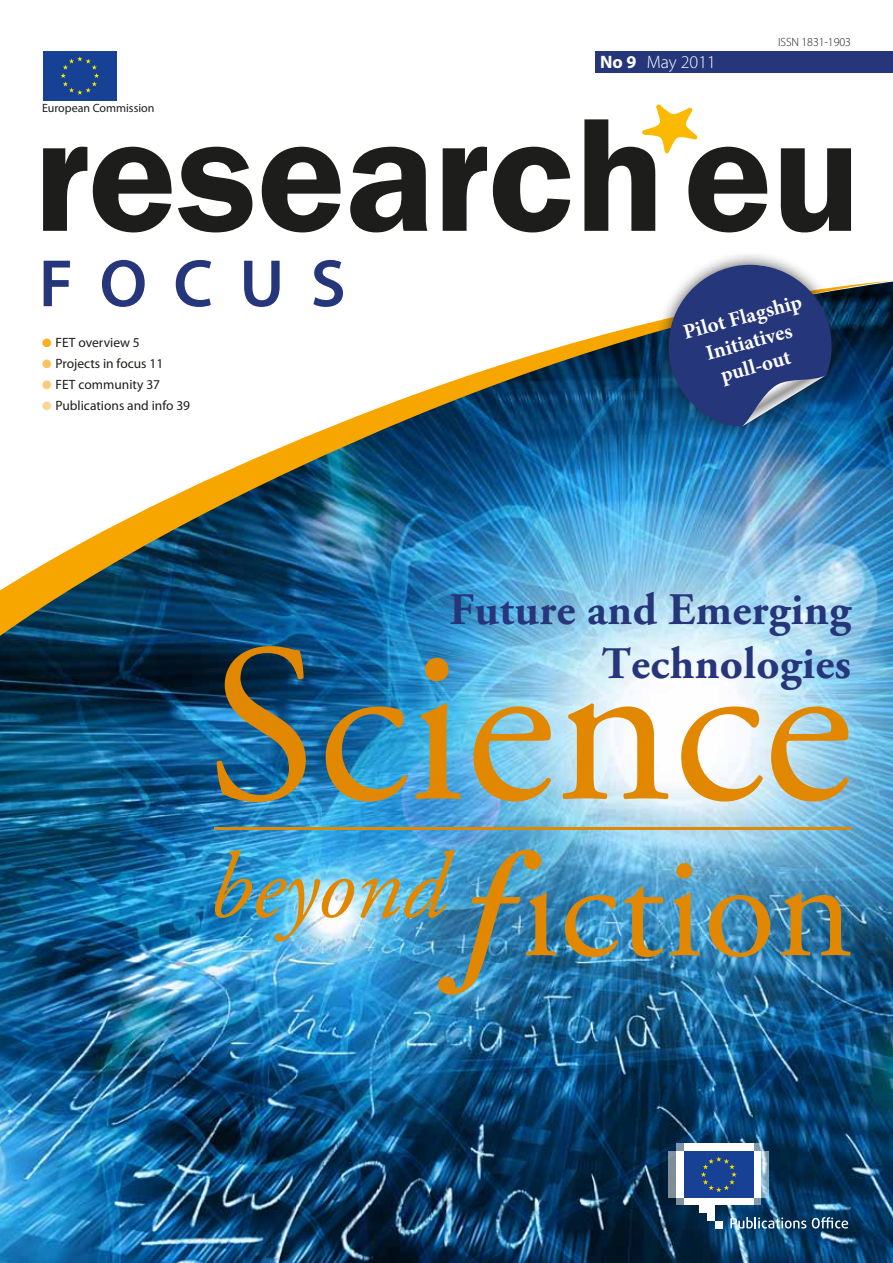
<style>
.page{position:relative;width:893px;height:1263px;background:#fff}
.page>*{position:absolute;margin:0;border:0;box-sizing:border-box;transform-origin:0 0}
.t1{font:600 67.5px "Myriad Pro";letter-spacing:.39em;color:#26367a}
.t2{font:700 45px/54px "Adobe Garamond Pro";letter-spacing:.01em;color:#26367a;text-align:right}
.t3{font:700 21px/25.5px "Minion Pro";color:#fff;text-align:center}
.t4{font:300 18px "Myriad Pro";color:#fff}
.t5{font:13.5px "Myriad Pro";color:#1d1d1b}
.t6{font:12px "Myriad Pro";color:#1d1d1b}
.t7{font:300 12px "Myriad Pro";letter-spacing:-.01em;color:#1d1d1b}
.s1{color:#f9af22}
.s2{color:#fbc25e}
.s3{color:#fccb78}
.s4{color:#fdd491}
.s5{font-weight:700}
</style>
<div class="page">
<img style="left:0;top:642px;width:893px;height:621px">
<div style="left:596px;top:51px;width:297px;height:22px;background:#26367a"></div>
<svg style="left:43px;top:146px;width:44px;height:85px"></svg>
<svg style="left:93px;top:147px;width:79px;height:85px"></svg>
<svg style="left:178px;top:147px;width:74px;height:85px"></svg>
<svg style="left:262px;top:147px;width:79px;height:85px"></svg>
<svg style="left:350px;top:147px;width:77px;height:85px"></svg>
<svg style="left:443px;top:146px;width:44px;height:85px"></svg>
<svg style="left:493px;top:147px;width:77px;height:85px"></svg>
<svg style="left:780px;top:148px;width:71px;height:84px"></svg>
<svg style="left:584px;top:104px;width:183px;height:128px"></svg>
<img style="left:0;top:280px;width:893px;height:362px">
<div style="left:43px;top:51px;width:74px;height:49px;background:#164194"></div>
<svg style="left:61px;top:56px;width:38px;height:39px"></svg>
<div style="left:654px;top:251px;width:192px;height:189px;background:#1d1d1b;opacity:.75"></div>
<svg style="left:663px;top:265px;width:170px;height:162px;background:#3a5087"></svg>
<svg style="left:565px;top:895px;width:53px;height:62px;background:#719086"></svg>
<svg style="left:624px;top:886px;width:40px;height:71px;background:#768e7f"></svg>
<svg style="left:670px;top:863px;width:30px;height:92px;background:#819887"></svg>
<svg style="left:709px;top:895px;width:61px;height:62px;background:#7d8b72"></svg>
<svg style="left:781px;top:893px;width:70px;height:62px;background:#727d66"></svg>
<svg style="left:217px;top:646px;width:89px;height:156px;background:#50655c"></svg>
<svg style="left:326px;top:706px;width:81px;height:95px;background:#5f8985"></svg>
<svg style="left:415px;top:658px;width:46px;height:141px;background:#769c91"></svg>
<svg style="left:473px;top:706px;width:78px;height:95px;background:#a7b392"></svg>
<svg style="left:562px;top:703px;width:107px;height:96px"></svg>
<svg style="left:681px;top:706px;width:82px;height:95px"></svg>
<svg style="left:771px;top:706px;width:78px;height:95px;background:#bbb691"></svg>
<hr style="left:214px;top:828px;width:636px;height:2px;background:#e18800">
<img style="left:215px;top:850px;width:341px;height:145px">
<div style="left:524px;top:853px;width:17px;height:16px;background:#e18800;border-radius:50%"></div>
<div style="left:438px;top:976px;width:17px;height:17px;background:#e18800;border-radius:50%"></div>
<svg style="left:676px;top:1197px;width:85px;height:8px"></svg>
<svg style="left:676px;top:1143px;width:85px;height:8px"></svg>
<div style="left:684px;top:1143px;width:69px;height:8px;background:#fff"></div>
<div style="left:684px;top:1197px;width:69px;height:8px;background:#fff"></div>
<div style="left:753px;top:1151px;width:8px;height:46px;background:#fff"></div>
<svg style="left:761px;top:1151px;width:8px;height:46px"></svg>
<div style="left:676px;top:1151px;width:8px;height:46px;background:#fff"></div>
<div style="left:669px;top:1151px;width:7px;height:46px;background:#7f8d99"></div>
<div style="left:699px;top:1197px;width:16px;height:16px;background:#fff"></div>
<div style="left:707px;top:1197px;width:8px;height:24px;background:#fff"></div>
<div style="left:715px;top:1221px;width:8px;height:7px;background:#fff"></div>
<div style="left:684px;top:1151px;width:69px;height:46px;background:#164194"></div>
<svg style="left:701px;top:1156px;width:36px;height:36px"></svg>
<svg style="left:730px;top:1217px;width:76px;height:11px"></svg>
<svg style="left:812px;top:1217px;width:36px;height:11px"></svg>
<p class="t6" style="left:42px;top:100px;width:114px">European Commission</p>
<h1 class="t1" style="left:39px;top:241px;width:308px">FOCUS</h1>
<p class="t5" style="left:42px;top:334px;width:99px"><span class="s1">●</span> FET overview 5</p>
<p class="t5" style="left:42px;top:355px;width:123px"><span class="s2">●</span> Projects in focus 11</p>
<p class="t5" style="left:42px;top:376px;width:120px"><span class="s3">●</span> FET community 37</p>
<p class="t5" style="left:42px;top:397px;width:150px"><span class="s4">●</span> Publications and info 39</p>
<h3 class="t4" style="left:600px;top:52px;width:117px"><span class="s5">No 9</span> May 2011</h3>
<p class="t7" style="left:778px;top:35px;width:74px">ISSN 1831-1903</p>
<h3 class="t3" style="left:680px;top:320px;width:124px;rotate:-15deg">Pilot Flagship<br>Initiatives pull-out</h3>
<h2 class="t2" style="left:449px;top:583px;width:403px">Future and Emerging<br>Technologies</h2>
</div>
